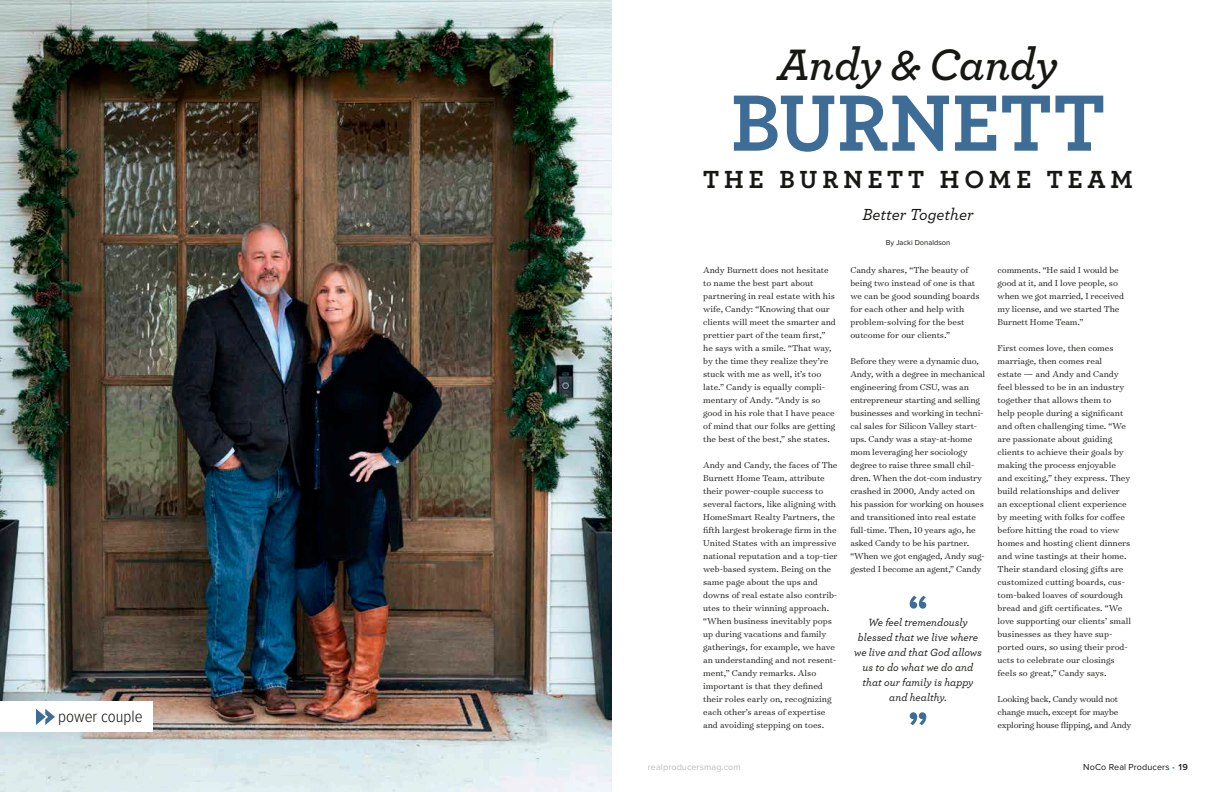
<style>
.page{position:relative;width:1224px;height:792px;background:#fff}
.page>*{position:absolute;margin:0;border:0;box-sizing:border-box;transform-origin:0 0}
.t1{font:700 83.7px "Archer Pro";letter-spacing:.005em;color:#3d6d96}
.t2{font:italic 600 46.2px "Archer Pro";letter-spacing:-.01em;color:#171713}
.t3{font:700 26px "Archer Pro";letter-spacing:.19em;color:#171713}
.t4{font:300 17px "Proxima Nova Cond";color:#171713}
.t5{font:italic 500 16.8px "Archer Pro";color:#171713}
.t6{font:italic 500 11px/15px "Archer Pro";color:#171713;text-align:center}
.t7{font:300 9.8px/13px "Surveyor Text";color:#171713}
.t8{font:300 9.8px/13px "Surveyor Text";letter-spacing:-.02em;color:#171713}
.t9{font:9px "Proxima Nova";letter-spacing:.01em;color:#bbbcbc}
.t10{font:9px "Proxima Nova";letter-spacing:.01em;color:#171713}
.t11{font:7.5px "Proxima Nova";color:#171713}
.s1{color:#31a5d9}
.s2{font-weight:600}
</style>
<div class="page">
<img style="left:0;top:0;width:612px;height:792px">
<div style="left:0;top:702px;width:152px;height:30px;background:#fff"></div>
<svg style="left:36px;top:709px;width:19px;height:16px"></svg>
<svg style="left:910px;top:712px;width:16px;height:13px"></svg>
<svg style="left:910px;top:596px;width:16px;height:13px"></svg>
<h3 class="t4" style="left:58px;top:709px;width:86px">power couple</h3>
<h2 class="t2" style="left:778px;top:29px;width:282px">Andy &amp; Candy</h2>
<h1 class="t1" style="left:731px;top:57px;width:376px">BURNETT</h1>
<h3 class="t3" style="left:703px;top:159px;width:431px">THE BURNETT HOME TEAM</h3>
<h3 class="t5" style="left:862px;top:203px;width:113px">Better Together</h3>
<p class="t7" style="left:703px;top:263px;width:134px">Andy Burnett does not hesitate to name the best part about partnering in real estate with his wife, Candy: “Knowing that our clients will meet the smarter and prettier part of the team first,” he says with a smile. “That way, by the time they realize they’re stuck with me as well, it’s too late.” Candy is equally compli&shy;mentary of Andy. “Andy is so good in his role that I have peace of mind that our folks are getting the best of the best,” she states.</p>
<p class="t7" style="left:703px;top:458px;width:136px">Andy and Candy, the faces of The<br>Burnett Home Team, attribute their power-couple success to several factors, like aligning with<br>HomeSmart Realty Partners, the fifth largest brokerage firm in the<br>United States with an impressive national reputation and a top-tier web-based system. Being on the same page about the ups and downs of real estate also contrib&shy;utes to their winning approach. “When business inevitably pops up during vacations and family gatherings, for example, we have an understanding and not resent&shy;ment,” Candy remarks. Also important is that they defined their roles early on, recognizing each other’s areas of expertise and avoiding stepping on toes.</p>
<p class="t11" style="left:886px;top:238px;width:66px">By Jacki Donaldson</p>
<p class="t7" style="left:850px;top:263px;width:131px">Candy shares, “The beauty of being two instead of one is that we can be good sounding boards for each other and help with problem-solving for the best outcome for our clients.”</p>
<p class="t7" style="left:850px;top:354px;width:136px">Before they were a dynamic duo,<br>Andy, with a degree in mechanical engineering from CSU, was an entrepreneur starting and selling businesses and working in techni&shy;cal sales for Silicon Valley start&shy;ups. Candy was a stay-at-home mom leveraging her sociology degree to raise three small chil&shy;dren. When the dot-com industry crashed in 2000, Andy acted on his passion for working on houses and transitioned into real estate full-time. Then, 10 years ago, he asked Candy to be his partner. “When we got engaged, Andy sug&shy;gested I become an agent,” Candy</p>
<p class="t6" style="left:854px;top:614px;width:129px">We feel tremendously blessed that we live where we live and that God allows us to do what we do and that our family is happy and healthy.</p>
<p class="t7" style="left:998px;top:263px;width:128px">comments. “He said I would be good at it, and I love people, so when we got married, I received my license, and we started The<br>Burnett Home Team.”</p>
<p class="t7" style="left:998px;top:341px;width:135px">First comes love, then comes marriage, then comes real<br>estate — and Andy and Candy feel blessed to be in an industry together that allows them to help people during a significant and often challenging time. “We are passionate about guiding clients to achieve their goals by making the process enjoyable and exciting,” they express. They build relationships and deliver an exceptional client experience by meeting with folks for coffee before hitting the road to view homes and hosting client dinners and wine tastings at their home.<br>Their standard closing gifts are customized cutting boards, cus&shy;tom-baked loaves of sourdough bread and gift certificates. “We love supporting our clients’ small businesses as they have sup&shy;ported ours, so using their prod&shy;ucts to celebrate our closings feels so great,” Candy says.</p>
<p class="t8" style="left:998px;top:692px;width:135px">Looking back, Candy would not change much, except for maybe exploring house flipping, and Andy</p>
<p class="t9" style="left:648px;top:762px;width:94px">realproducersmag.com</p>
<p class="t10" style="left:1083px;top:762px;width:106px">NoCo Real Producers <span class="s1">•</span> <span class="s2">19</span></p>
</div>
